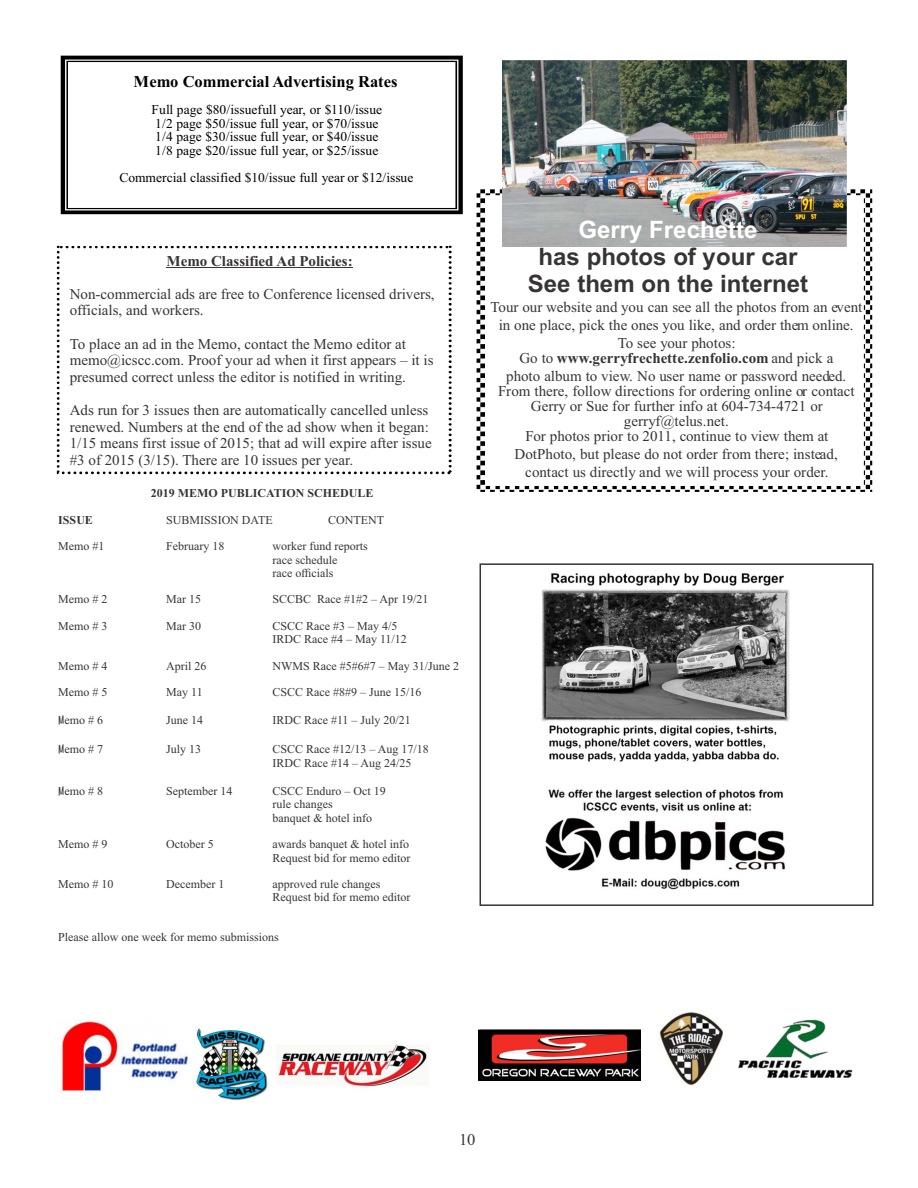
<style>
.page{position:relative;width:918px;height:1188px;background:#fff}
.page>*{position:absolute;margin:0;border:0;box-sizing:border-box;transform-origin:0 0}
.t1{font:700 24px/26.8px "Arial";color:#373435;text-align:center}
.t2{font:700 24px "Arial";color:#fff}
.t3{font:700 16.5px "Times New Roman";color:#000}
.t4{font:16.5px "Times New Roman";color:#373435}
.t5{font:15px/16.6px "Times New Roman";color:#373435;text-align:center}
.t6{font:700 15px "Times New Roman";color:#373435}
.t7{font:13.5px/13.5px "Times New Roman";color:#000}
.t8{font:12px/13.4px "Times New Roman";color:#373435}
.t9{font:700 12px "Times New Roman";color:#373435}
.s1{font-family:"Simpson Condensed Normal"}
.s2{font-weight:700}
</style>
<div class="page">
<img style="left:542px;top:573px;width:247px;height:189px">
<img style="left:545px;top:789px;width:241px;height:101px">
<img style="left:477px;top:189px;width:395px;height:303px">
<div style="left:480px;top:563px;width:394px;height:343px;border:2px solid #373435"></div>
<svg style="left:61px;top:56px;width:402px;height:158px"></svg>
<svg style="left:57px;top:246px;width:395px;height:228px"></svg>
<img style="left:502px;top:61px;width:344px;height:186px">
<img style="left:658px;top:1011px;width:63px;height:75px">
<img style="left:276px;top:1044px;width:153px;height:43px">
<img style="left:721px;top:1019px;width:132px;height:59px">
<img style="left:61px;top:1020px;width:133px;height:74px">
<img style="left:194px;top:1028px;width:74px;height:73px">
<img style="left:478px;top:1030px;width:162px;height:51px">
<p class="t3" style="left:134px;top:76px;width:265px">Memo Commercial Advertising Rates</p>
<p class="t7" style="left:152px;top:104px;width:232px">Full page $80 /issue full year, or $110/issue 1/2 page $50 /issue full year, or $70/issue 1/4 page $30 /issue full year, or $40/issue 1/8 page $20 /issue full year, or $25/issue</p>
<p class="t7" style="left:119px;top:172px;width:295px">Commercial classified $10/issue full year or $12/issue</p>
<p class="t6" style="left:167px;top:255px;width:188px">Memo Classified Ad Policies:</p>
<p class="t5" style="left:70px;top:287px;width:366px;text-align:left">Non-commercial ads are free to Conference licensed drivers, officials, and workers.</p>
<p class="t5" style="left:70px;top:337px;width:365px;text-align:left">To place an ad in the Memo, contact the Memo editor at memo@icscc.com. Proof your ad when it first appears – it is presumed correct unless the editor is notified in writing.</p>
<p class="t5" style="left:70px;top:403px;width:364px;text-align:left">Ads run for 3 issues then are automatically cancelled unless renewed. Numbers at the end of the ad show when it began:<br>1/15 means first issue of 2015; that ad will expire after issue #3 of 2015 (3/15). There are 10 issues per year.</p>
<p class="t9" style="left:151px;top:489px;width:224px">2019 MEMO PUBLICATION SCHEDULE</p>
<p class="t9" style="left:58px;top:516px;width:36px">ISSUE</p>
<p class="t8" style="left:166px;top:514px;width:108px">SUBMISSION DATE</p>
<p class="t8" style="left:328px;top:514px;width:57px">CONTENT</p>
<p class="t8" style="left:58px;top:541px;width:48px">Memo #1</p>
<p class="t8" style="left:166px;top:541px;width:60px">February 18</p>
<p class="t8" style="left:272px;top:541px;width:97px">worker fund reports race schedule<br>race officials</p>
<p class="t8" style="left:58px;top:594px;width:51px">Memo # 2</p>
<p class="t8" style="left:166px;top:594px;width:36px">Mar 15</p>
<p class="t8" style="left:272px;top:594px;width:158px">SCCBC Race #1#2 – Apr 19/21</p>
<p class="t8" style="left:58px;top:620px;width:51px">Memo # 3</p>
<p class="t8" style="left:166px;top:620px;width:36px">Mar 30</p>
<p class="t8" style="left:272px;top:620px;width:136px">CSCC Race #3 – May 4/5<br>IRDC Race #4 – May 11/12</p>
<p class="t8" style="left:58px;top:660px;width:51px">Memo # 4</p>
<p class="t8" style="left:166px;top:660px;width:42px">April 26</p>
<p class="t8" style="left:272px;top:660px;width:188px">NWMS Race #5#6#7 – May 31/June 2</p>
<p class="t8" style="left:58px;top:687px;width:51px">Memo # 5</p>
<p class="t8" style="left:166px;top:687px;width:38px">May 11</p>
<p class="t8" style="left:272px;top:687px;width:151px">CSCC Race #8#9 – June 15/16</p>
<p class="t8" style="left:58px;top:714px;width:46px"><span class="s1">M</span>emo # 6</p>
<p class="t8" style="left:166px;top:714px;width:38px">June 14</p>
<p class="t8" style="left:272px;top:714px;width:140px">IRDC Race #11 – July 20/21</p>
<p class="t8" style="left:58px;top:744px;width:46px"><span class="s1">M</span>emo # 7</p>
<p class="t8" style="left:166px;top:744px;width:37px">July 13</p>
<p class="t8" style="left:272px;top:744px;width:158px;line-height:13.8px">CSCC Race #12/13 – Aug 17/18<br>IRDC Race #14 – Aug 24/25</p>
<p class="t8" style="left:58px;top:785px;width:46px"><span class="s1">M</span>emo # 8</p>
<p class="t8" style="left:166px;top:785px;width:68px">September 14</p>
<p class="t8" style="left:272px;top:785px;width:115px">CSCC Enduro – Oct 19 rule changes<br>banquet &amp; hotel info</p>
<p class="t8" style="left:58px;top:839px;width:51px">Memo # 9</p>
<p class="t8" style="left:166px;top:839px;width:49px">October 5</p>
<p class="t8" style="left:272px;top:839px;width:139px">awards banquet &amp; hotel info<br>Request bid for memo editor</p>
<p class="t8" style="left:58px;top:879px;width:57px">Memo # 10</p>
<p class="t8" style="left:166px;top:879px;width:60px">December 1</p>
<p class="t8" style="left:272px;top:879px;width:139px">approved rule changes<br>Request bid for memo editor</p>
<p class="t8" style="left:58px;top:932px;width:222px">Please allow one week for memo submissions</p>
<h1 class="t2" style="left:579px;top:221px;width:180px">Gerry Frechette</h1>
<h1 class="t1" style="left:528px;top:245px;width:282px">has photos of your car<br>See them on the internet</h1>
<p class="t5" style="left:490px;top:300px;width:374px;line-height:18px">Tour our website and you can see all the photos from an event in one place, pick the ones you like, and order them online.<br>To see your photos:</p>
<p class="t5" style="left:506px;top:351px;width:342px;line-height:18px">Go to <span class="s2">www.gerryfrechette.zenfolio.com</span> and pick a photo album to view. No user name or password needed.</p>
<p class="t5" style="left:498px;top:385px;width:358px;line-height:15px">From there, follow directions for ordering online or contact Gerry or Sue for further info at 604-734-4721 or gerryf@telus.net.<br>For photos prior to 2011, continue to view them at</p>
<p class="t5" style="left:515px;top:447px;width:325px;line-height:18px">DotPhoto, but please do not order from there; instead, contact us directly and we will process your order.</p>
<p class="t4" style="left:459px;top:1134px;width:18px">10</p>
</div>
